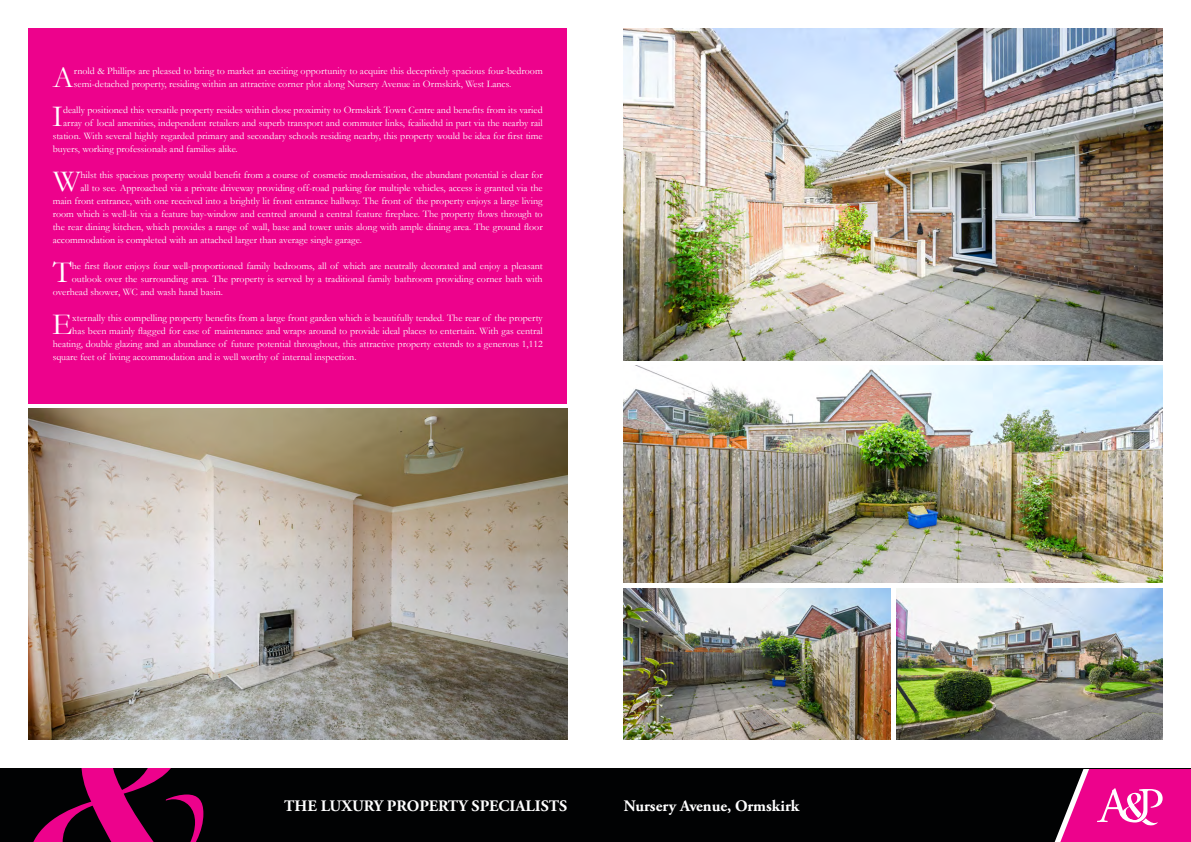
<style>
.page{position:relative;width:1191px;height:842px;background:#fff}
.page>*{position:absolute;margin:0;border:0;box-sizing:border-box;transform-origin:0 0}
.t1{font:30.8px "Garamond";color:#fff}
.t2{font:700 16px "Adobe Garamond Pro";color:#fff}
.t3{font:10px/13px "Garamond";color:#fff}
</style>
<div class="page">
<div style="left:0;top:769px;width:1191px;height:73px;background:#010203"></div>
<svg style="left:33px;top:769px;width:171px;height:73px"></svg>
<svg style="left:1054px;top:769px;width:137px;height:73px;background:#d51e89"></svg>
<img style="left:28px;top:408px;width:539px;height:332px">
<div style="left:28px;top:28px;width:539px;height:376px;background:#ed028c"></div>
<img style="left:624px;top:28px;width:538px;height:333px">
<img style="left:896px;top:588px;width:266px;height:152px">
<img style="left:624px;top:588px;width:266px;height:152px">
<img style="left:624px;top:366px;width:538px;height:217px">
<p class="t1" style="left:53px;top:56px;width:22px">A</p>
<p class="t3" style="left:74px;top:64px;width:470px">rnold &amp; Phillips are pleased to bring to market an exciting opportunity to acquire this deceptively spacious four-bedroom semi-detached property, residing within an attractive corner plot along Nursery Avenue in Ormskirk, West Lancs.</p>
<p class="t1" style="left:52px;top:95px;width:12px">I</p>
<p class="t3" style="left:63px;top:103px;width:481px">deally positioned this versatile property resides within close proximity to Ormskirk Town Centre and benefits from its varied</p>
<p class="t3" style="left:63px;top:116px;width:481px">array of local amenities, independent retailers and superb transport and commuter links, fcailiedtd in part via the nearby rail</p>
<p class="t3" style="left:53px;top:129px;width:491px">station. With several highly regarded primary and secondary schools residing nearby, this property would be idea for first time</p>
<p class="t3" style="left:53px;top:142px;width:187px">buyers, working professionals and families alike.</p>
<p class="t1" style="left:53px;top:160px;width:29px">W</p>
<p class="t3" style="left:80px;top:168px;width:464px">hilst this spacious property would benefit from a course of cosmetic modernisation, the abundant potential is clear for</p>
<p class="t3" style="left:80px;top:181px;width:464px">all to see. Approached via a private driveway providing off-road parking for multiple vehicles, access is granted via the</p>
<p class="t3" style="left:53px;top:194px;width:491px">main front entrance, with one received into a brightly lit front entrance hallway. The front of the property enjoys a large living</p>
<p class="t3" style="left:53px;top:207px;width:491px">room which is well-lit via a feature bay-window and centred around a central feature fireplace. The property flows through to</p>
<p class="t3" style="left:53px;top:220px;width:491px">the rear dining kitchen, which provides a range of wall, base and tower units along with ample dining area. The ground floor</p>
<p class="t3" style="left:53px;top:233px;width:311px">accommodation is completed with an attached larger than average single garage.</p>
<p class="t1" style="left:53px;top:251px;width:20px">T</p>
<p class="t3" style="left:72px;top:259px;width:472px">he first floor enjoys four well-proportioned family bedrooms, all of which are neutrally decorated and enjoy a pleasant</p>
<p class="t3" style="left:72px;top:272px;width:472px">outlook over the surrounding area. The property is served by a traditional family bathroom providing corner bath with</p>
<p class="t3" style="left:53px;top:285px;width:172px">overhead shower, WC and wash hand basin.</p>
<p class="t1" style="left:52px;top:303px;width:22px">E</p>
<p class="t3" style="left:72px;top:311px;width:472px">xternally this compelling property benefits from a large front garden which is beautifully tended. The rear of the property</p>
<p class="t3" style="left:72px;top:324px;width:472px">has been mainly flagged for ease of maintenance and wraps around to provide ideal places to entertain. With gas central</p>
<p class="t3" style="left:53px;top:337px;width:491px">heating, double glazing and an abundance of future potential throughout, this attractive property extends to a generous 1,112</p>
<p class="t3" style="left:53px;top:350px;width:305px">square feet of living accommodation and is well worthy of internal inspection.</p>
<p class="t2" style="left:284px;top:797px;width:284px">THE LUXURY PROPERTY SPECIALISTS</p>
<p class="t2" style="left:624px;top:797px;width:177px">Nursery Avenue, Ormskirk</p>
</div>
